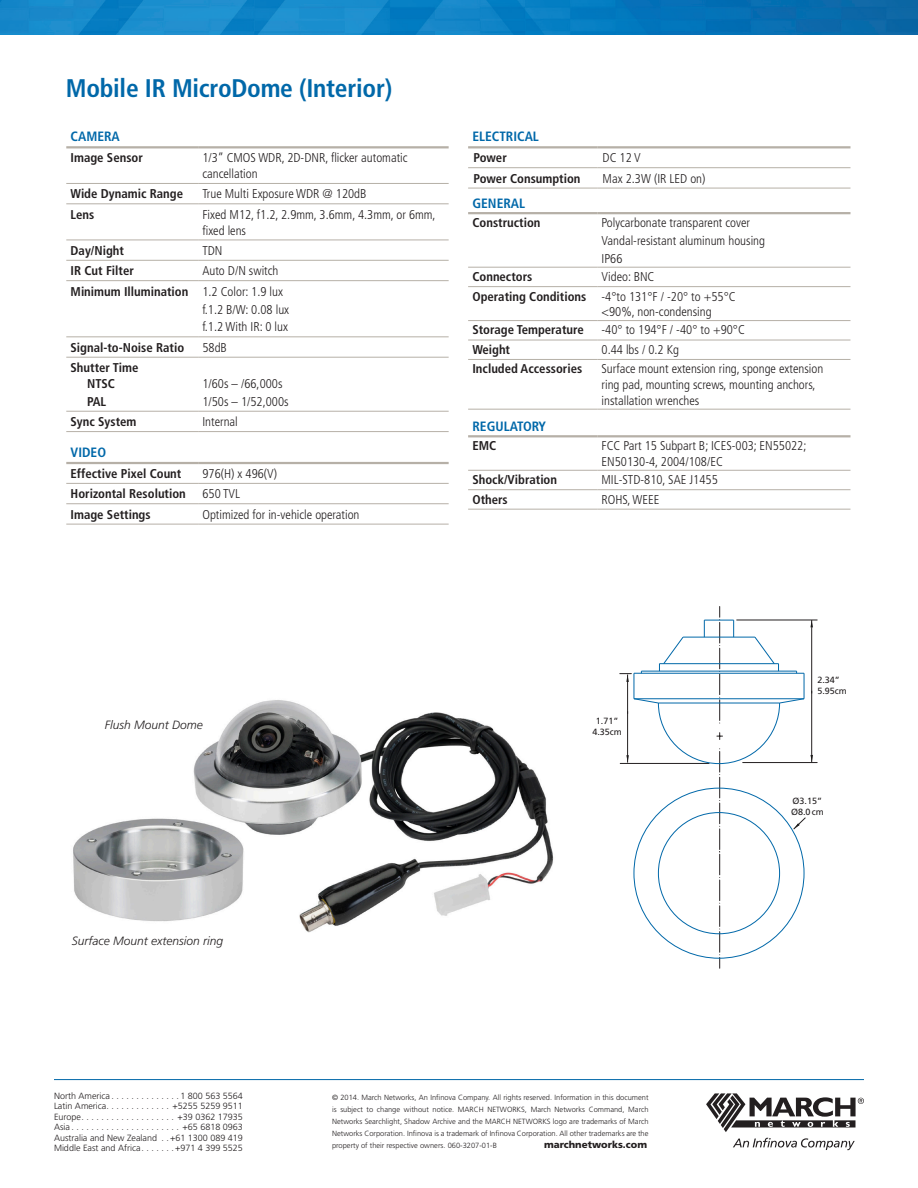
<style>
.page{position:relative;width:918px;height:1188px;background:#fff}
.page>*{position:absolute;margin:0;border:0;box-sizing:border-box;transform-origin:0 0}
.t1{font:700 condensed 25.5px "Frutiger LT Std";letter-spacing:-.01em;color:#0068a9}
.t2{font:700 condensed 13.5px "Frutiger LT Std";color:#0068a9}
.t3{font:300 condensed 12.75px/15.8px "Frutiger LT Std";color:#231f20}
.t4{font:700 condensed 12.75px/15.8px "Frutiger LT Std";color:#231f20;text-align:center}
.t5{font:italic 300 12px "Frutiger LT Std";color:#231f20}
.t6{font:900 9.75px "Frutiger LT Std";color:#231f20}
.t7{font:300 9px/10.5px "Frutiger LT Std";color:#231f20;text-align:justify}
.t8{font:9px/10.8px "Frutiger";color:#231f20}
.t9{font:300 7.5px/12px "Frutiger LT Std";color:#231f20;text-align:justify}
.s1{font-weight:700}
</style>
<div class="page">
<hr style="left:54px;top:1079px;width:810px;height:1px;background:#0068a9">
<img style="left:0;top:0;width:918px;height:35px">
<svg style="left:733px;top:1138px;width:122px;height:12px"></svg>
<svg style="left:706px;top:1093px;width:158px;height:39px"></svg>
<hr style="left:66px;top:183px;width:132px;height:1px;background:#b6b0a7">
<hr style="left:198px;top:183px;width:251px;height:1px;background:#b6b0a7">
<hr style="left:66px;top:203px;width:132px;height:1px;background:#b6b0a7">
<hr style="left:198px;top:203px;width:251px;height:1px;background:#b6b0a7">
<hr style="left:66px;top:240px;width:132px;height:1px;background:#b6b0a7">
<hr style="left:198px;top:240px;width:251px;height:1px;background:#b6b0a7">
<hr style="left:66px;top:260px;width:132px;height:1px;background:#b6b0a7">
<hr style="left:198px;top:260px;width:251px;height:1px;background:#b6b0a7">
<hr style="left:66px;top:280px;width:132px;height:1px;background:#b6b0a7">
<hr style="left:198px;top:280px;width:251px;height:1px;background:#b6b0a7">
<hr style="left:66px;top:336px;width:132px;height:1px;background:#b6b0a7">
<hr style="left:198px;top:336px;width:251px;height:1px;background:#b6b0a7">
<hr style="left:66px;top:357px;width:132px;height:1px;background:#b6b0a7">
<hr style="left:198px;top:357px;width:251px;height:1px;background:#b6b0a7">
<hr style="left:66px;top:411px;width:132px;height:1px;background:#b6b0a7">
<hr style="left:198px;top:411px;width:251px;height:1px;background:#b6b0a7">
<hr style="left:66px;top:431px;width:132px;height:1px;background:#b6b0a7">
<hr style="left:198px;top:431px;width:251px;height:1px;background:#b6b0a7">
<hr style="left:66px;top:524px;width:132px;height:1px;background:#b6b0a7">
<hr style="left:198px;top:524px;width:251px;height:1px;background:#b6b0a7">
<hr style="left:66px;top:483px;width:132px;height:1px;background:#b6b0a7">
<hr style="left:198px;top:483px;width:251px;height:1px;background:#b6b0a7">
<hr style="left:66px;top:503px;width:132px;height:1px;background:#b6b0a7">
<hr style="left:198px;top:503px;width:251px;height:1px;background:#b6b0a7">
<hr style="left:66px;top:462px;width:132px;height:2px;background:#b6b0a7">
<hr style="left:198px;top:462px;width:251px;height:2px;background:#b6b0a7">
<hr style="left:66px;top:146px;width:132px;height:2px;background:#b6b0a7">
<hr style="left:198px;top:146px;width:251px;height:2px;background:#b6b0a7">
<hr style="left:468px;top:167px;width:129px;height:1px;background:#b6b0a7">
<hr style="left:597px;top:167px;width:253px;height:1px;background:#b6b0a7">
<hr style="left:468px;top:188px;width:129px;height:1px;background:#b6b0a7">
<hr style="left:597px;top:188px;width:253px;height:1px;background:#b6b0a7">
<hr style="left:468px;top:267px;width:129px;height:1px;background:#b6b0a7">
<hr style="left:597px;top:267px;width:253px;height:1px;background:#b6b0a7">
<hr style="left:468px;top:286px;width:129px;height:1px;background:#b6b0a7">
<hr style="left:597px;top:286px;width:253px;height:1px;background:#b6b0a7">
<hr style="left:468px;top:320px;width:129px;height:1px;background:#b6b0a7">
<hr style="left:597px;top:320px;width:253px;height:1px;background:#b6b0a7">
<hr style="left:468px;top:340px;width:129px;height:1px;background:#b6b0a7">
<hr style="left:597px;top:340px;width:253px;height:1px;background:#b6b0a7">
<hr style="left:468px;top:359px;width:129px;height:1px;background:#b6b0a7">
<hr style="left:597px;top:359px;width:253px;height:1px;background:#b6b0a7">
<hr style="left:468px;top:489px;width:129px;height:1px;background:#b6b0a7">
<hr style="left:597px;top:489px;width:253px;height:1px;background:#b6b0a7">
<hr style="left:468px;top:509px;width:129px;height:1px;background:#b6b0a7">
<hr style="left:597px;top:509px;width:253px;height:1px;background:#b6b0a7">
<hr style="left:468px;top:146px;width:129px;height:2px;background:#b6b0a7">
<hr style="left:597px;top:146px;width:253px;height:2px;background:#b6b0a7">
<hr style="left:468px;top:212px;width:129px;height:2px;background:#b6b0a7">
<hr style="left:597px;top:212px;width:253px;height:2px;background:#b6b0a7">
<hr style="left:468px;top:435px;width:129px;height:2px;background:#b6b0a7">
<hr style="left:597px;top:435px;width:253px;height:2px;background:#b6b0a7">
<hr style="left:468px;top:470px;width:129px;height:1px;background:#b6b0a7">
<hr style="left:597px;top:470px;width:253px;height:1px;background:#b6b0a7">
<hr style="left:468px;top:409px;width:129px;height:1px;background:#b6b0a7">
<hr style="left:597px;top:409px;width:253px;height:1px;background:#b6b0a7">
<img style="left:73px;top:700px;width:481px;height:233px">
<hr style="left:743px;top:762px;width:74px;height:1px;background:#231f20">
<hr style="left:737px;top:620px;width:80px;height:1px;background:#231f20">
<svg style="left:620px;top:606px;width:193px;height:362px"></svg>
<h1 class="t1" style="left:66px;top:73px;width:328px">Mobile IR MicroDome (Interior)</h1>
<p class="t2" style="left:71px;top:129px;width:51px">CAMERA</p>
<p class="t4" style="left:71px;top:150px;width:74px">Image Sensor</p>
<p class="t3" style="left:202px;top:150px;width:207px">1/3” CMOS WDR, 2D-DNR, flicker automatic cancellation</p>
<p class="t4" style="left:71px;top:186px;width:114px">Wide Dynamic Range</p>
<p class="t3" style="left:202px;top:186px;width:166px">True Multi Exposure WDR @ 120dB</p>
<p class="t4" style="left:71px;top:207px;width:25px">Lens</p>
<p class="t3" style="left:202px;top:207px;width:235px">Fixed M12, f1.2, 2.9mm, 3.6mm, 4.3mm, or 6mm, fixed lens</p>
<p class="t4" style="left:71px;top:243px;width:55px">Day/Night</p>
<p class="t3" style="left:202px;top:243px;width:22px">TDN</p>
<p class="t4" style="left:71px;top:263px;width:65px">IR Cut Filter</p>
<p class="t3" style="left:71px;top:261px;width:214px;line-height:20.4px;text-indent:132px">Auto D/N switch<br><span class="s1">Minimum Illumination</span> 1.2 Color: 1.9 lux</p>
<p class="t3" style="left:202px;top:300px;width:88px;line-height:17.9px">f.1.2 B/W: 0.08 lux f.1.2 With IR: 0 lux</p>
<p class="t4" style="left:71px;top:340px;width:115px">Signal-to-Noise Ratio</p>
<p class="t3" style="left:202px;top:340px;width:26px">58dB</p>
<p class="t4" style="left:71px;top:360px;width:69px">Shutter Time<br>NTSC</p>
<p class="t4" style="left:87px;top:394px;width:21px">PAL</p>
<p class="t3" style="left:202px;top:375px;width:88px;line-height:17.9px">1/60s – /66,000s<br>1/50s – 1/52,000s</p>
<p class="t4" style="left:71px;top:414px;width:67px">Sync System</p>
<p class="t3" style="left:202px;top:414px;width:37px">Internal</p>
<p class="t2" style="left:71px;top:444px;width:37px">VIDEO</p>
<p class="t4" style="left:71px;top:466px;width:112px">Effective Pixel Count</p>
<p class="t3" style="left:202px;top:466px;width:76px">976(H) x 496(V)</p>
<p class="t4" style="left:71px;top:486px;width:117px">Horizontal Resolution</p>
<p class="t3" style="left:202px;top:486px;width:39px">650 TVL</p>
<p class="t4" style="left:71px;top:506px;width:82px">Image Settings</p>
<p class="t3" style="left:202px;top:507px;width:159px">Optimized for in-vehicle operation</p>
<p class="t2" style="left:472px;top:129px;width:68px">ELECTRICAL</p>
<p class="t4" style="left:474px;top:150px;width:35px">Power</p>
<p class="t3" style="left:603px;top:150px;width:40px">DC 12 V</p>
<p class="t4" style="left:474px;top:170px;width:109px">Power Consumption</p>
<p class="t3" style="left:603px;top:171px;width:104px">Max 2.3W (IR LED on)</p>
<p class="t2" style="left:472px;top:195px;width:54px">GENERAL</p>
<p class="t4" style="left:472px;top:215px;width:70px">Construction</p>
<p class="t3" style="left:602px;top:214px;width:165px;line-height:17.9px">Polycarbonate transparent cover<br>Vandal-resistant aluminum housing<br>IP66</p>
<p class="t4" style="left:472px;top:269px;width:61px">Connectors</p>
<p class="t3" style="left:472px;top:267px;width:265px;line-height:19.5px;text-indent:129px">Video: BNC<br><span class="s1">Operating Conditions</span> -4°to 131°F / -20° to +55°C</p>
<p class="t3" style="left:602px;top:304px;width:112px">&lt;90%, non-condensing</p>
<p class="t4" style="left:472px;top:322px;width:113px">Storage Temperature</p>
<p class="t3" style="left:602px;top:322px;width:145px">-40° to 194°F / -40° to +90°C</p>
<p class="t4" style="left:472px;top:342px;width:39px">Weight</p>
<p class="t3" style="left:602px;top:342px;width:79px">0.44 lbs / 0.2 Kg</p>
<p class="t4" style="left:472px;top:361px;width:111px">Included Accessories</p>
<p class="t3" style="left:602px;top:361px;width:223px">Surface mount extension ring, sponge extension ring pad, mounting screws, mounting anchors, installation wrenches</p>
<p class="t2" style="left:472px;top:419px;width:75px">REGULATORY</p>
<p class="t4" style="left:472px;top:438px;width:25px">EMC</p>
<p class="t3" style="left:602px;top:438px;width:206px">FCC Part 15 Subpart B; ICES-003; EN55022;<br>EN50130-4, 2004/108/EC</p>
<p class="t4" style="left:472px;top:472px;width:86px">Shock/Vibration</p>
<p class="t3" style="left:602px;top:472px;width:118px">MIL-STD-810, SAE J1455</p>
<p class="t4" style="left:472px;top:491px;width:37px">Others</p>
<p class="t3" style="left:602px;top:491px;width:59px">ROHS, WEEE</p>
<p class="t5" style="left:105px;top:718px;width:100px">Flush Mount Dome</p>
<p class="t5" style="left:72px;top:934px;width:153px">Surface Mount extension ring</p>
<p class="t8" style="left:592px;top:715px;width:31px;text-align:center">1.71”<br>4.35cm</p>
<p class="t8" style="left:817px;top:675px;width:31px">2.34”<br>5.95cm</p>
<p class="t8" style="left:791px;top:796px;width:34px">Ø3.15”<br>Ø8.0cm</p>
<p class="t7" style="left:54px;top:1090px;width:190px">North America . . . . . . . . . . . . . . 1 800 563 5564<br>Latin America. . . . . . . . . . . . . +5255 5259 9511<br>Europe...................+39 0362 17935<br>Asia......................+65 6818 0963<br>Australia and New Zealand . .+61 1300 089 419<br>Middle East and Africa. . . . . . .+971 4 399 5525</p>
<p class="t9" style="left:332px;top:1091px;width:318px">© 2014. March Networks, An Infinova Company. All rights reserved. Information in this document is subject to change without notice. MARCH NETWORKS, March Networks Command, March Networks Searchlight, Shadow Archive and the MARCH NETWORKS logo are trademarks of March Networks Corporation. Infinova is a trademark of Infinova Corporation. All other trademarks are the property of their respective owners. 060-3207-01-B</p>
<p class="t6" style="left:544px;top:1138px;width:105px">marchnetworks.com</p>
</div>
